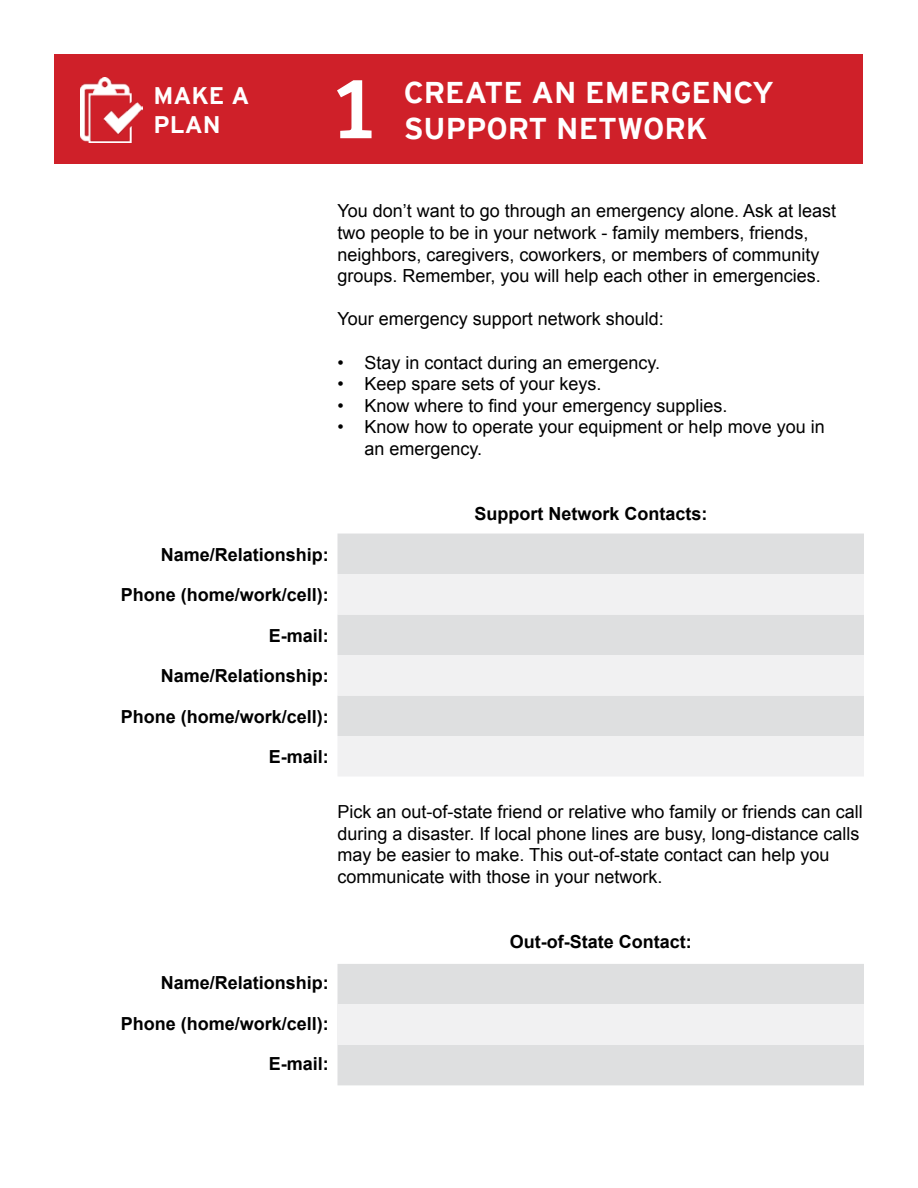
<style>
.page{position:relative;width:918px;height:1188px;background:#fff}
.page>*{position:absolute;margin:0;border:0;box-sizing:border-box;transform-origin:0 0}
.t1{font:90px "Bree Serif";color:#fff}
.t2{font:700 30px "Interstate";color:#fff}
.t3{font:700 24px/28.8px "Interstate";color:#fff}
.t4{font:18px/21.6px "Arial";color:#000}
.t5{font:700 18px "Arial";color:#000}
</style>
<div class="page">
<div style="left:55px;top:55px;width:808px;height:109px;background:#cf2029"></div>
<div style="left:338px;top:534px;width:526px;height:40px;background:#dedfe0"></div>
<svg style="left:338px;top:574px;width:526px;height:202px;fill:#f1f1f2"></svg>
<div style="left:338px;top:964px;width:526px;height:121px;background:#dedfe0"></div>
<div style="left:338px;top:1004px;width:526px;height:41px;background:#f1f1f2"></div>
<img style="left:80px;top:77px;width:63px;height:65px">
<h1 class="t1" style="left:333px;top:41px;width:42px">1</h1>
<h3 class="t3" style="left:154px;top:81px;width:97px">MAKE A<br>PLAN</h3>
<h2 class="t2" style="left:404px;top:76px;width:372px">CREATE AN EMERGENCY</h2>
<h2 class="t2" style="left:404px;top:112px;width:305px">SUPPORT NETWORK</h2>
<p class="t4" style="left:338px;top:200px;width:500px">You don’t want to go through an emergency alone. Ask at least two people to be in your network - family members, friends, neighbors, caregivers, coworkers, or members of community groups. Remember, you will help each other in emergencies.</p>
<p class="t4" style="left:338px;top:308px;width:328px">Your emergency support network should:</p>
<p class="t4" style="left:338px;top:352px;width:324px">• Stay in contact during an emergency.</p>
<p class="t4" style="left:338px;top:373px;width:266px">• Keep spare sets of your keys.</p>
<p class="t4" style="left:338px;top:395px;width:392px">• Know where to find your emergency supplies.</p>
<p class="t4" style="left:364px;top:416px;width:462px;text-indent:-27px">• Know how to operate your equipment or help move you in an emergency.</p>
<p class="t5" style="left:161px;top:542px;width:170px">Name/Relationship:</p>
<p class="t5" style="left:121px;top:583px;width:210px">Phone (home/work/cell):</p>
<p class="t5" style="left:269px;top:623px;width:62px">E-mail:</p>
<p class="t5" style="left:161px;top:664px;width:170px">Name/Relationship:</p>
<p class="t5" style="left:121px;top:704px;width:210px">Phone (home/work/cell):</p>
<p class="t5" style="left:269px;top:745px;width:62px">E-mail:</p>
<p class="t5" style="left:475px;top:501px;width:235px">Support Network Contacts:</p>
<p class="t4" style="left:338px;top:801px;width:527px">Pick an out-of-state friend or relative who family or friends can call during a disaster. If local phone lines are busy, long-distance calls may be easier to make. This out-of-state contact can help you communicate with those in your network.</p>
<p class="t5" style="left:161px;top:971px;width:170px">Name/Relationship:</p>
<p class="t5" style="left:121px;top:1011px;width:210px">Phone (home/work/cell):</p>
<p class="t5" style="left:269px;top:1052px;width:62px">E-mail:</p>
<p class="t5" style="left:510px;top:929px;width:183px">Out-of-State Contact:</p>
</div>
